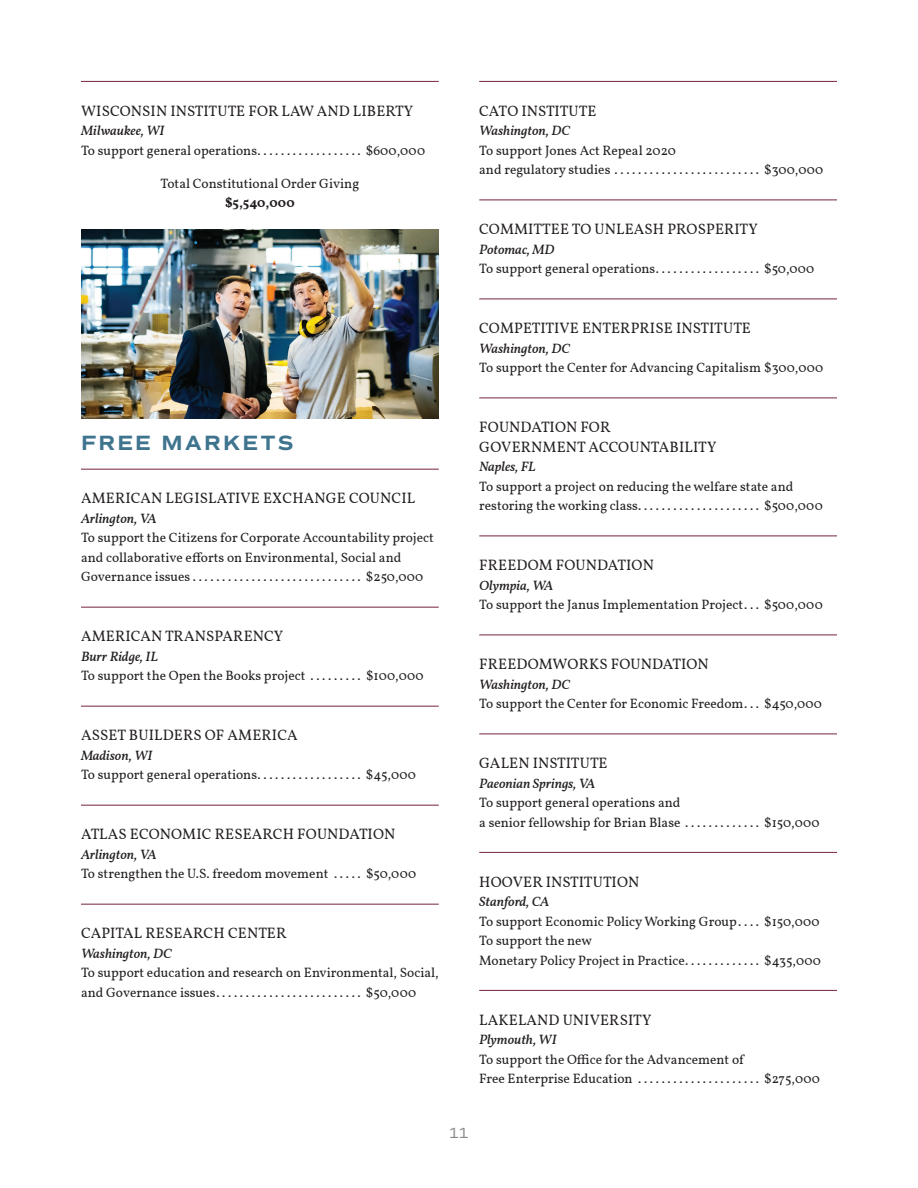
<style>
.page{position:relative;width:918px;height:1188px;background:#fff}
.page>*{position:absolute;margin:0;border:0;box-sizing:border-box;transform-origin:0 0}
.t1{font:700 21px "Commuters Sans";letter-spacing:.1em;color:#3f748e}
.t2{font:15px/19.5px "Vollkorn";letter-spacing:.01em;color:#231f20}
.t3{font:15px "Vollkorn";letter-spacing:-.01em;color:#231f20}
.t4{font:15px "Commuters Sans";color:#898c8d}
.t5{font:13.5px/19.5px "Vollkorn";color:#231f20}
.t6{font:italic 500 13.5px "Vollkorn";color:#231f20}
.t7{font:700 13.5px "Vollkorn";letter-spacing:.005em;color:#231f20}
</style>
<div class="page">
<hr style="left:81px;top:81px;width:358px;height:1px;background:#73243e">
<hr style="left:81px;top:469px;width:358px;height:1px;background:#73243e">
<hr style="left:81px;top:607px;width:358px;height:1px;background:#73243e">
<hr style="left:81px;top:706px;width:358px;height:1px;background:#73243e">
<hr style="left:81px;top:805px;width:358px;height:1px;background:#73243e">
<hr style="left:81px;top:904px;width:358px;height:1px;background:#73243e">
<hr style="left:479px;top:81px;width:358px;height:1px;background:#73243e">
<hr style="left:479px;top:200px;width:358px;height:1px;background:#73243e">
<hr style="left:479px;top:299px;width:358px;height:1px;background:#73243e">
<hr style="left:479px;top:398px;width:358px;height:1px;background:#73243e">
<hr style="left:479px;top:536px;width:358px;height:1px;background:#73243e">
<hr style="left:479px;top:635px;width:358px;height:1px;background:#73243e">
<hr style="left:479px;top:734px;width:358px;height:1px;background:#73243e">
<hr style="left:479px;top:852px;width:358px;height:1px;background:#73243e">
<hr style="left:479px;top:990px;width:358px;height:1px;background:#73243e">
<img style="left:81px;top:229px;width:358px;height:189px">
<p class="t2" style="left:81px;top:100px;width:334px">WISCONSIN INSTITUTE FOR LAW AND LIBERTY</p>
<p class="t6" style="left:81px;top:120px;width:85px">Milwaukee, WI</p>
<p class="t5" style="left:81px;top:139px;width:180px">To support general operations...................</p>
<p class="t5" style="left:366px;top:139px;width:61px">$600,000</p>
<p class="t5" style="left:160px;top:172px;width:200px">Total Constitutional Order Giving</p>
<p class="t7" style="left:225px;top:192px;width:71px">$5,540,000</p>
<p class="t3" style="left:479px;top:99px;width:119px">CATO INSTITUTE</p>
<p class="t6" style="left:479px;top:120px;width:92px">Washington, DC</p>
<p class="t5" style="left:479px;top:139px;width:198px">To support Jones Act Repeal 2020 and regulatory studies ..........................</p>
<p class="t5" style="left:764px;top:159px;width:60px">$300,000</p>
<p class="t2" style="left:479px;top:218px;width:280px">COMMITTEE TO UNLEASH PROSPERITY</p>
<p class="t6" style="left:479px;top:239px;width:77px">Potomac, MD</p>
<p class="t5" style="left:479px;top:258px;width:180px">To support general operations...................</p>
<p class="t5" style="left:764px;top:258px;width:52px">$50,000</p>
<p class="t2" style="left:479px;top:317px;width:273px">COMPETITIVE ENTERPRISE INSTITUTE</p>
<p class="t6" style="left:479px;top:338px;width:92px">Washington, DC</p>
<p class="t5" style="left:479px;top:357px;width:345px">To support the Center for Advancing Capitalism $300,000</p>
<h1 class="t1" style="left:81px;top:430px;width:214px">FREE MARKETS</h1>
<p class="t2" style="left:81px;top:488px;width:336px">AMERICAN LEGISLATIVE EXCHANGE COUNCIL</p>
<p class="t6" style="left:81px;top:508px;width:77px">Arlington, VA</p>
<p class="t5" style="left:81px;top:527px;width:354px">To support the Citizens for Corporate Accountability project and collaborative efforts on Environmental, Social and<br>Governance issues..............................</p>
<p class="t5" style="left:366px;top:566px;width:59px">$250,000</p>
<p class="t2" style="left:81px;top:626px;width:204px">AMERICAN TRANSPARENCY</p>
<p class="t6" style="left:81px;top:646px;width:79px">Burr Ridge, IL</p>
<p class="t5" style="left:81px;top:665px;width:231px">To support the Open the Books project ..........</p>
<p class="t5" style="left:366px;top:665px;width:59px">$100,000</p>
<p class="t2" style="left:81px;top:725px;width:218px">ASSET BUILDERS OF AMERICA</p>
<p class="t6" style="left:81px;top:745px;width:73px">Madison, WI</p>
<p class="t5" style="left:81px;top:764px;width:180px">To support general operations...................</p>
<p class="t5" style="left:366px;top:764px;width:51px">$45,000</p>
<p class="t2" style="left:81px;top:824px;width:316px">ATLAS ECONOMIC RESEARCH FOUNDATION</p>
<p class="t6" style="left:81px;top:844px;width:77px">Arlington, VA</p>
<p class="t5" style="left:81px;top:863px;width:255px">To strengthen the U.S. freedom movement ......</p>
<p class="t5" style="left:366px;top:863px;width:52px">$50,000</p>
<p class="t2" style="left:81px;top:923px;width:207px">CAPITAL RESEARCH CENTER</p>
<p class="t6" style="left:81px;top:943px;width:92px">Washington, DC</p>
<p class="t5" style="left:81px;top:962px;width:359px">To support education and research on Environmental, Social, and Governance issues..........................</p>
<p class="t5" style="left:366px;top:982px;width:52px">$50,000</p>
<p class="t2" style="left:479px;top:416px;width:239px">FOUNDATION FOR<br>GOVERNMENT ACCOUNTABILITY</p>
<p class="t6" style="left:479px;top:456px;width:58px">Naples, FL</p>
<p class="t5" style="left:479px;top:475px;width:316px">To support a project on reducing the welfare state and restoring the working class......................</p>
<p class="t5" style="left:764px;top:495px;width:60px">$500,000</p>
<p class="t2" style="left:479px;top:554px;width:176px">FREEDOM FOUNDATION</p>
<p class="t6" style="left:479px;top:575px;width:76px">Olympia, WA</p>
<p class="t5" style="left:479px;top:594px;width:268px">To support the Janus Implementation Project....</p>
<p class="t5" style="left:764px;top:594px;width:60px">$500,000</p>
<p class="t2" style="left:479px;top:653px;width:231px">FREEDOMWORKS FOUNDATION</p>
<p class="t6" style="left:479px;top:674px;width:92px">Washington, DC</p>
<p class="t5" style="left:479px;top:693px;width:268px">To support the Center for Economic Freedom....</p>
<p class="t5" style="left:764px;top:693px;width:59px">$450,000</p>
<p class="t2" style="left:479px;top:752px;width:130px">GALEN INSTITUTE</p>
<p class="t6" style="left:479px;top:773px;width:118px">Paeonian Springs, VA</p>
<p class="t5" style="left:479px;top:792px;width:208px">To support general operations and a senior fellowship for Brian Blase..............</p>
<p class="t5" style="left:764px;top:811px;width:57px">$150,000</p>
<p class="t2" style="left:479px;top:871px;width:162px">HOOVER INSTITUTION</p>
<p class="t6" style="left:479px;top:891px;width:72px">Stanford, CA</p>
<p class="t5" style="left:479px;top:910px;width:262px">To support Economic Policy Working Group.....</p>
<p class="t5" style="left:764px;top:910px;width:57px">$150,000</p>
<p class="t5" style="left:479px;top:930px;width:210px">To support the new<br>Monetary Policy Project in Practice..............</p>
<p class="t5" style="left:764px;top:949px;width:58px">$435,000</p>
<p class="t2" style="left:479px;top:1009px;width:174px">LAKELAND UNIVERSITY</p>
<p class="t6" style="left:479px;top:1029px;width:79px">Plymouth, WI</p>
<p class="t5" style="left:479px;top:1048px;width:266px">To support the Office for the Advancement of<br>Free Enterprise Education ......................</p>
<p class="t5" style="left:764px;top:1068px;width:57px">$275,000</p>
<p class="t4" style="left:449px;top:1124px;width:21px">11</p>
</div>
